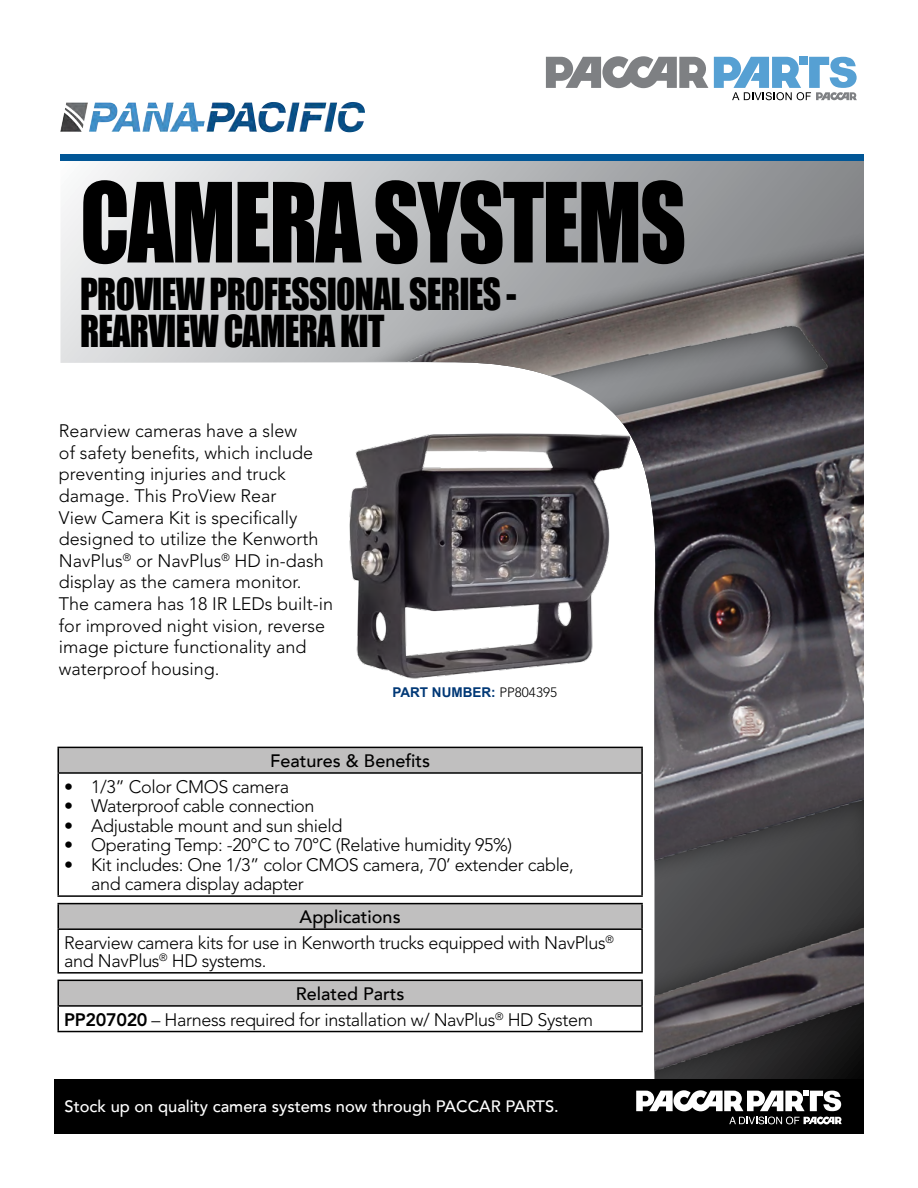
<style>
.page{position:relative;width:918px;height:1188px;background:#fff}
.page>*{position:absolute;margin:0;border:0;box-sizing:border-box;transform-origin:0 0}
.Paragraph_Style_1{font:102px "Impact";letter-spacing:-.02em;color:#000;scale:.88 1}
.Paragraph_Style_1-2{font:40.5px/37.5px "Impact";letter-spacing:-.02em;color:#000;scale:.88 1}
.t1{font:300 18px/19.5px "Avenir LT Std";letter-spacing:-.02em;color:#000}
.t2{font:300 18px/21.6px "Avenir LT Std";color:#000}
.t3{font:500 18px "Avenir LT";color:#000}
.Paragraph_Style_2{font:500 16.5px "Avenir LT";color:#fff}
.t4{font:700 13.5px "Arial";color:#003876}
.s1{font-family:"Avenir LT Std";font-weight:300;color:#000}
.s2{font-weight:800}
</style>
<div class="page">
<img style="left:62px;top:160px;width:802px;height:919px">
<svg style="left:546px;top:56px;width:162px;height:32px"></svg>
<svg style="left:714px;top:57px;width:143px;height:43px"></svg>
<div style="left:60px;top:154px;width:804px;height:6px;background:#015696"></div>
<div style="left:58px;top:747px;width:584px;height:26px;background:#c0bfbf"></div>
<hr style="left:57px;top:747px;width:586px;height:1px;background:#000">
<hr style="left:57px;top:748px;width:2px;height:24px;background:#000">
<hr style="left:641px;top:748px;width:2px;height:24px;background:#000">
<hr style="left:57px;top:772px;width:586px;height:2px;background:#000">
<hr style="left:57px;top:774px;width:2px;height:121px;background:#000">
<hr style="left:641px;top:774px;width:2px;height:121px;background:#000">
<hr style="left:57px;top:895px;width:586px;height:2px;background:#000">
<div style="left:58px;top:904px;width:584px;height:25px;background:#c0bfbf"></div>
<hr style="left:57px;top:903px;width:586px;height:1px;background:#000">
<hr style="left:57px;top:904px;width:2px;height:24px;background:#000">
<hr style="left:641px;top:904px;width:2px;height:24px;background:#000">
<hr style="left:57px;top:928px;width:586px;height:2px;background:#000">
<hr style="left:57px;top:930px;width:2px;height:42px;background:#000">
<hr style="left:641px;top:930px;width:2px;height:42px;background:#000">
<hr style="left:57px;top:972px;width:586px;height:2px;background:#000">
<div style="left:58px;top:980px;width:584px;height:26px;background:#c0bfbf"></div>
<hr style="left:57px;top:980px;width:586px;height:1px;background:#000">
<hr style="left:57px;top:981px;width:2px;height:24px;background:#000">
<hr style="left:641px;top:981px;width:2px;height:24px;background:#000">
<hr style="left:57px;top:1005px;width:586px;height:2px;background:#000">
<hr style="left:57px;top:1007px;width:2px;height:24px;background:#000">
<hr style="left:641px;top:1007px;width:2px;height:24px;background:#000">
<hr style="left:57px;top:1031px;width:586px;height:1px;background:#000">
<div style="left:54px;top:1079px;width:810px;height:55px;background:#000"></div>
<svg style="left:729px;top:1117px;width:113px;height:7px"></svg>
<svg style="left:636px;top:1090px;width:205px;height:21px"></svg>
<svg style="left:341px;top:102px;width:11px;height:7px"></svg>
<img style="left:339px;top:424px;width:295px;height:263px">
<p class="Paragraph_Style_1" style="left:80px;top:143px;width:690px">CAMERA SYSTEMS</p>
<p class="Paragraph_Style_1-2" style="left:80px;top:274px;width:498px">PROVIEW PROFESSIONAL SERIES -<br>REARVIEW CAMERA KIT</p>
<p class="t2" style="left:59px;top:420px;width:276px">Rearview cameras have a slew<br>of safety benefits, which include preventing injuries and truck damage. This ProView Rear<br>View Camera Kit is specifically designed to utilize the Kenworth<br>NavPlus<sup>®</sup> or NavPlus<sup>®</sup> HD in-dash display as the camera monitor.<br>The camera has 18 IR LEDs built-in for improved night vision, reverse image picture functionality and waterproof housing.</p>
<p class="t4" style="left:392px;top:683px;width:166px">PART NUMBER: <span class="s1">PP804395</span></p>
<p class="t3" style="left:270px;top:750px;width:161px">Features &amp; Benefits</p>
<p class="t1" style="left:64px;top:777px;width:226px">• 1/3” Color CMOS camera</p>
<p class="t1" style="left:64px;top:796px;width:252px">• Waterproof cable connection</p>
<p class="t1" style="left:64px;top:816px;width:280px">• Adjustable mount and sun shield</p>
<p class="t1" style="left:64px;top:835px;width:450px">• Operating Temp: -20°C to 70°C (Relative humidity 95%)</p>
<p class="t1" style="left:91px;top:855px;width:484px;text-indent:-27px">• Kit includes: One 1/3” color CMOS camera, 70’ extender cable, and camera display adapter</p>
<p class="t3" style="left:300px;top:907px;width:102px">Applications</p>
<p class="t1" style="left:64px;top:934px;width:551px;line-height:18px">Rearview camera kits for use in Kenworth trucks equipped with NavPlus<sup>® </sup>and NavPlus<sup>®</sup> HD systems.</p>
<p class="t3" style="left:296px;top:983px;width:110px">Related Parts</p>
<p class="t1" style="left:64px;top:1010px;width:530px"><span class="s2">PP207020</span> – Harness required for installation w/ NavPlus<sup>®</sup> HD System</p>
<p class="Paragraph_Style_2" style="left:64px;top:1097px;width:496px">Stock up on quality camera systems now through PACCAR PARTS.</p>
</div>
